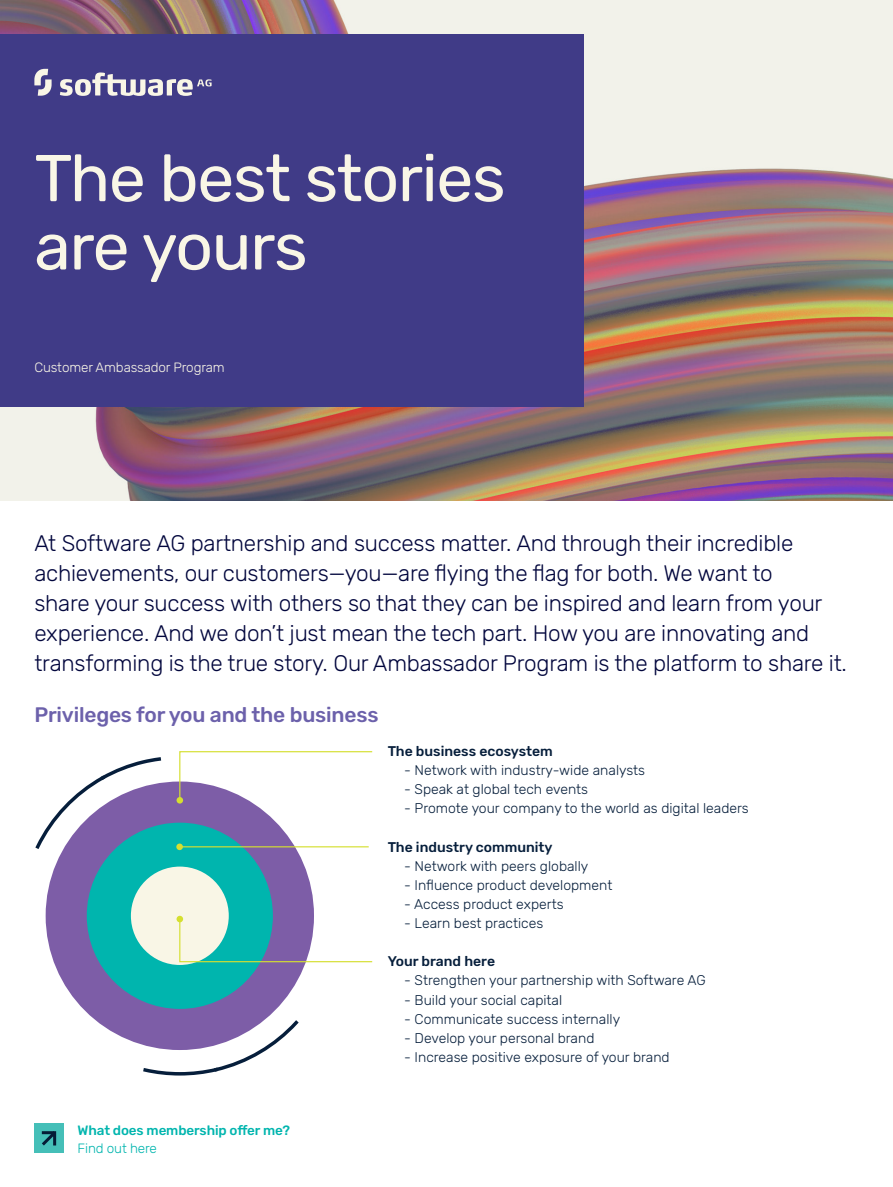
<style>
.page{position:relative;width:893px;height:1187px;background:#fff}
.page>*{position:absolute;margin:0;border:0;box-sizing:border-box;transform-origin:0 0}
.Headline_1_-_30_36{font:66px "Rubik";letter-spacing:-.02em;color:#f9f6e6}
.Body_1_-_9_12__Dark{font:300 22.5px/30px "Rubik";letter-spacing:-.01em;color:#02063d}
.Headline_2_-_14_18{font:500 21px "Rubik";letter-spacing:-.01em;color:#6c61ab}
.t1{font:300 13.95px "Rubik";color:#061e3b}
.t2{font:500 13.95px "Rubik";color:#061e3b}
.Headline_3_-_9_12__D{font:500 13.5px "Rubik";letter-spacing:-.01em;color:#00b5ae}
.t3{font:300 13.5px "Rubik";letter-spacing:-.01em;color:#f9f6e6}
.Headline_3_-_9_12__D-2{font:300 13.5px "Rubik";letter-spacing:-.01em;color:#00b5ae}
</style>
<div class="page">
<img style="left:0;top:0;width:893px;height:500px">
<div style="left:0;top:34px;width:584px;height:373px;background:#403b87"></div>
<svg style="left:34px;top:69px;width:178px;height:27px"></svg>
<div style="left:46px;top:781px;width:268px;height:268px;background:#7d5da7;border-radius:50%"></div>
<div style="left:87px;top:822px;width:186px;height:186px;background:#00b5ae;border-radius:50%"></div>
<div style="left:131px;top:866px;width:98px;height:98px;background:#f9f6e6;border-radius:50%"></div>
<svg style="left:35px;top:757px;width:128px;height:94px"></svg>
<svg style="left:141px;top:1017px;width:158px;height:59px"></svg>
<svg style="left:177px;top:751px;width:196px;height:52px"></svg>
<hr style="left:179px;top:846px;width:190px;height:1px;background:#d5df30">
<div style="left:176px;top:843px;width:7px;height:7px;background:#d5df30;border-radius:50%"></div>
<svg style="left:179px;top:917px;width:194px;height:45px"></svg>
<div style="left:177px;top:915px;width:6px;height:7px;background:#d5df30;border-radius:50%"></div>
<div style="left:34px;top:1123px;width:29px;height:29px;background:#45bfb8"></div>
<svg style="left:41px;top:1131px;width:16px;height:15px"></svg>
<p class="Headline_1_-_30_36" style="left:34px;top:141px;width:473px">The best stories</p>
<p class="Headline_1_-_30_36" style="left:34px;top:209px;width:275px">are yours</p>
<p class="t3" style="left:34px;top:359px;width:192px">Customer Ambassador Program</p>
<p class="Body_1_-_9_12__Dark" style="left:34px;top:528px;width:814px">At Software AG partnership and success matter. And through their incredible achievements, our customers—you—are flying the flag for both. We want to<br>share your success with others so that they can be inspired and learn from your experience. And we don’t just mean the tech part. How you are innovating and transforming is the true story. Our Ambassador Program is the platform to share it.</p>
<p class="Headline_2_-_14_18" style="left:34px;top:702px;width:346px">Privileges for you and the business</p>
<p class="t2" style="left:388px;top:743px;width:167px">The business ecosystem</p>
<p class="t1" style="left:404px;top:762px;width:242px">- Network with industry-wide analysts</p>
<p class="t1" style="left:404px;top:781px;width:185px">- Speak at global tech events</p>
<p class="t1" style="left:404px;top:800px;width:346px">- Promote your company to the world as digital leaders</p>
<p class="t2" style="left:388px;top:838px;width:166px">The industry community</p>
<p class="t1" style="left:404px;top:858px;width:186px">- Network with peers globally</p>
<p class="t1" style="left:404px;top:877px;width:210px">- Influence product development</p>
<p class="t1" style="left:404px;top:896px;width:161px">- Access product experts</p>
<p class="t1" style="left:404px;top:915px;width:141px">- Learn best practices</p>
<p class="t2" style="left:388px;top:953px;width:109px">Your brand here</p>
<p class="t1" style="left:404px;top:972px;width:303px">- Strengthen your partnership with Software AG</p>
<p class="t1" style="left:404px;top:991px;width:160px">- Build your social capital</p>
<p class="t1" style="left:404px;top:1010px;width:217px">- Communicate success internally</p>
<p class="t1" style="left:404px;top:1030px;width:192px">- Develop your personal brand</p>
<p class="t1" style="left:404px;top:1049px;width:267px">- Increase positive exposure of your brand</p>
<p class="Headline_3_-_9_12__D" style="left:78px;top:1121px;width:214px">What does membership offer me?</p>
<p class="Headline_3_-_9_12__D-2" style="left:78px;top:1140px;width:81px">Find out here</p>
</div>
